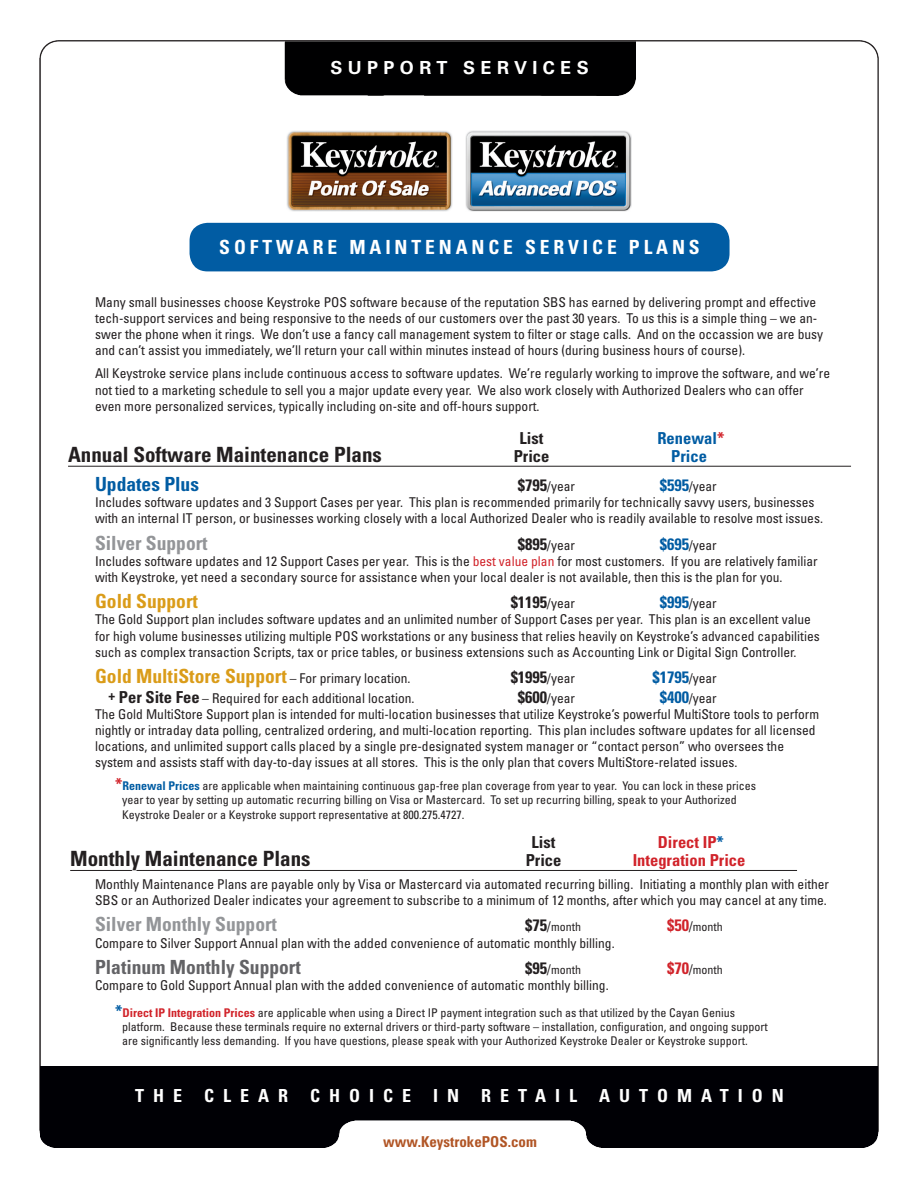
<style>
.page{position:relative;width:918px;height:1188px;background:#fff}
.page>*{position:absolute;margin:0;border:0;box-sizing:border-box;transform-origin:0 0}
.Price_Head{font:700 condensed 21px "Univers LT Std";color:#231f20}
.Price_Line{font:700 condensed 19.5px "Univers LT Std";color:#da9c19}
.Price_Line-2{font:700 condensed 19.5px "Univers LT Std";color:#939598}
.t1{font:700 condensed 19.5px "Univers LT Std";letter-spacing:.2em;color:#fff}
.Price_Line-3{font:700 condensed 19.5px "Univers LT Std";color:#636366}
.Price_Line-4{font:700 condensed 19.5px "Univers LT Std";color:#015ca3}
.t2{font:700 condensed 18px "Univers LT Std";letter-spacing:.5em;color:#fff}
.t3{font:700 18px "Univers LT Std";letter-spacing:.3em;color:#fff}
.Price_Head-2{font:700 condensed 16.5px "Univers LT Std";color:#d1232a}
.Price_Line-5{font:700 condensed 16.5px "Univers LT Std";color:#231f20}
.Price_Head-3{font:700 condensed 16.5px "Univers LT Std";color:#231f20}
.Price_Head-4{font:700 condensed 16.5px "Univers LT Std";color:#015ca3}
.Price_Line-6{font:700 condensed 16.5px "Univers LT Std";color:#015ca3}
.t4{font:700 condensed 15px "Univers LT Std";color:#b15525}
.Price_Line-7{font:condensed 13.5px/16.2px "Univers LT Std";color:#231f20}
.Price_Line-8{font:condensed 12px/14.4px "Univers LT Std";color:#231f20}
.s1{color:#d1232a}
.s2{font-weight:700;font-size:16.5px}
.s3{font-weight:700;font-size:16.5px;color:#015ca3}
.s4{font-weight:400;font-size:13.5px}
.s5{font-weight:400;font-size:13.5px;color:#231f20}
.s6{font-weight:700;font-size:16.5px;color:#d1232a}
.s7{font-weight:700;color:#015ca3}
.s8{color:#015ca3}
.s9{font-size:13.5px}
.s10{font-weight:700;color:#d1232a}
</style>
<div class="page">
<img style="left:40px;top:40px;width:838px;height:1099px">
<img style="left:40px;top:1066px;width:837px;height:81px">
<hr style="left:68px;top:466px;width:783px;height:1px;background:#231f20">
<hr style="left:70px;top:870px;width:727px;height:1px;background:#231f20">
<svg style="left:66px;top:426px;width:57px;height:38px"></svg>
<svg style="left:133px;top:426px;width:250px;height:50px"></svg>
<svg style="left:513px;top:430px;width:37px;height:33px"></svg>
<svg style="left:70px;top:831px;width:241px;height:47px"></svg>
<svg style="left:525px;top:835px;width:37px;height:33px"></svg>
<svg style="left:637px;top:831px;width:109px;height:39px"></svg>
<svg style="left:122px;top:1006px;width:134px;height:14px"></svg>
<div style="left:190px;top:223px;width:540px;height:48px;background:#015ca3;border-radius:18px"></div>
<div style="left:284px;top:41px;width:351px;height:54px;background:#000001"></div>
<img style="left:287px;top:131px;width:165px;height:81px">
<img style="left:466px;top:131px;width:166px;height:81px">
<p class="t3" style="left:330px;top:57px;width:260px">SUPPORT SERVICES</p>
<p class="t1" style="left:219px;top:235px;width:482px">SOFTWARE MAINTENANCE SERVICE PLANS</p>
<p class="Price_Line-7" style="left:95px;top:294px;width:730px">Many small businesses choose Keystroke POS software because of the reputation SBS has earned by delivering prompt and effective tech-support services and being responsive to the needs of our customers over the past 30 years. To us this is a simple thing – we an&shy;swer the phone when it rings. We don’t use a fancy call management system to filter or stage calls. And on the occassion we are busy and can’t assist you immediately, we’ll return your call within minutes instead of hours (during business hours of course).</p>
<p class="Price_Line-7" style="left:95px;top:365px;width:737px">All Keystroke service plans include continuous access to software updates. We’re regularly working to improve the software, and we’re not tied to a marketing schedule to sell you a major update every year. We also work closely with Authorized Dealers who can offer even more personalized services, typically including on-site and off-hours support.</p>
<p class="Price_Head-3" style="left:520px;top:428px;width:25px">List</p>
<p class="Price_Head-4" style="left:657px;top:428px;width:68px">Renewal<span class="s1">*</span></p>
<p class="Price_Head" style="left:68px;top:441px;width:315px">Annual Software Maintenance Plans</p>
<p class="Price_Head-3" style="left:514px;top:446px;width:37px">Price</p>
<p class="Price_Head-4" style="left:671px;top:446px;width:37px">Price</p>
<p class="Price_Line-4" style="left:95px;top:472px;width:105px">Updates Plus</p>
<p class="Price_Line-7" style="left:518px;top:478px;width:59px"><span class="s2">$795</span>/year</p>
<p class="Price_Line-7" style="left:660px;top:478px;width:59px"><span class="s3">$595</span>/year</p>
<p class="Price_Line-7" style="left:95px;top:494px;width:729px">Includes software updates and 3 Support Cases per year. This plan is recommended primarily for technically savvy users, businesses with an internal IT person, or businesses working closely with a local Authorized Dealer who is readily available to resolve most issues.</p>
<p class="Price_Line-2" style="left:95px;top:531px;width:114px">Silver Support</p>
<p class="Price_Line-7" style="left:518px;top:537px;width:59px"><span class="s2">$895</span>/year</p>
<p class="Price_Line-7" style="left:660px;top:537px;width:59px"><span class="s3">$695</span>/year</p>
<p class="Price_Line-7" style="left:95px;top:553px;width:724px">Includes software updates and 12 Support Cases per year. This is the <span class="s1">best value plan</span> for most customers. If you are relatively familiar with Keystroke, yet need a secondary source for assistance when your local dealer is not available, then this is the plan for you.</p>
<p class="Price_Line" style="left:95px;top:589px;width:104px">Gold Support</p>
<p class="Price_Line-5" style="left:511px;top:592px;width:66px">$1195<span class="s4">/year</span></p>
<p class="Price_Line-7" style="left:660px;top:595px;width:59px"><span class="s3">$995</span>/year</p>
<p class="Price_Line-7" style="left:95px;top:611px;width:726px">The Gold Support plan includes software updates and an unlimited number of Support Cases per year. This plan is an excellent value for high volume businesses utilizing multiple POS workstations or any business that relies heavily on Keystroke’s advanced capabilities such as complex transaction Scripts, tax or price tables, or business extensions such as Accounting Link or Digital Sign Controller.</p>
<p class="Price_Line" style="left:95px;top:664px;width:317px">Gold MultiStore Support <span class="s5">– For primary location.</span></p>
<p class="Price_Line-5" style="left:511px;top:667px;width:66px">$1995<span class="s4">/year</span></p>
<p class="Price_Line-6" style="left:652px;top:667px;width:66px">$1795<span class="s5">/year</span></p>
<p class="Price_Line-7" style="left:109px;top:690px;width:307px"><sup>+</sup> <span class="s2">Per Site Fee</span> – Required for each additional location.</p>
<p class="Price_Line-7" style="left:518px;top:690px;width:59px"><span class="s2">$600</span>/year</p>
<p class="Price_Line-7" style="left:660px;top:690px;width:59px"><span class="s3">$400</span>/year</p>
<p class="Price_Line-7" style="left:95px;top:706px;width:726px">The Gold MultiStore Support plan is intended for multi-location businesses that utilize Keystroke’s powerful MultiStore tools to perform nightly or intraday data polling, centralized ordering, and multi-location reporting. This plan includes software updates for all licensed locations, and unlimited support calls placed by a single pre-designated system manager or “contact person” who oversees the system and assists staff with day-to-day issues at all stores. This is the only plan that covers MultiStore-related issues.</p>
<p class="Price_Line-8" style="left:122px;top:778px;width:636px;text-indent:-7px"><span class="s6">*</span><span class="s7">Renewal Prices</span> are applicable when maintaining continuous gap-free plan coverage from year to year. You can lock in these prices year to year by setting up automatic recurring billing on Visa or Mastercard. To set up recurring billing, speak to your Authorized<br>Keystroke Dealer or a Keystroke support representative at 800.275.4727.</p>
<p class="Price_Head-3" style="left:532px;top:832px;width:25px">List</p>
<p class="Price_Head-2" style="left:658px;top:832px;width:67px">Direct IP<span class="s8">*</span></p>
<p class="Price_Head" style="left:70px;top:846px;width:242px">Monthly Maintenance Plans</p>
<p class="Price_Head-3" style="left:526px;top:850px;width:37px">Price</p>
<p class="Price_Head-2" style="left:633px;top:850px;width:114px">Integration Price</p>
<p class="Price_Line-7" style="left:95px;top:876px;width:736px">Monthly Maintenance Plans are payable only by Visa or Mastercard via automated recurring billing. Initiating a monthly plan with either<br>SBS or an Authorized Dealer indicates your agreement to subscribe to a minimum of 12 months, after which you may cancel at any time.</p>
<p class="Price_Line-2" style="left:95px;top:912px;width:183px">Silver Monthly Support</p>
<p class="Price_Line-8" style="left:525px;top:920px;width:57px"><span class="s2">$75</span><span class="s9">/</span>month</p>
<p class="Price_Line-8" style="left:667px;top:920px;width:57px"><span class="s6">$50</span><span class="s9">/</span>month</p>
<p class="Price_Line-7" style="left:95px;top:934px;width:521px">Compare to Silver Support Annual plan with the added convenience of automatic monthly billing.</p>
<p class="Price_Line-3" style="left:95px;top:955px;width:207px">Platinum Monthly Support</p>
<p class="Price_Line-8" style="left:525px;top:962px;width:57px"><span class="s2">$95</span><span class="s9">/</span>month</p>
<p class="Price_Line-8" style="left:667px;top:962px;width:57px"><span class="s6">$70</span><span class="s9">/</span>month</p>
<p class="Price_Line-7" style="left:95px;top:977px;width:515px">Compare to Gold Support Annual plan with the added convenience of automatic monthly billing.</p>
<p class="Price_Line-8" style="left:122px;top:1005px;width:647px;text-indent:-7px"><span class="s3">*</span><span class="s10">Direct IP Integration Prices</span> are applicable when using a Direct IP payment integration such as that utilized by the Cayan Genius platform. Because these terminals require no external drivers or third-party software – installation, configuration, and ongoing support are significantly less demanding. If you have questions, please speak with your Authorized Keystroke Dealer or Keystroke support.</p>
<p class="t2" style="left:135px;top:1085px;width:650px">THE CLEAR CHOICE IN RETAIL AUTOMATION</p>
<p class="t4" style="left:383px;top:1133px;width:155px">www.KeystrokePOS.com</p>
</div>
